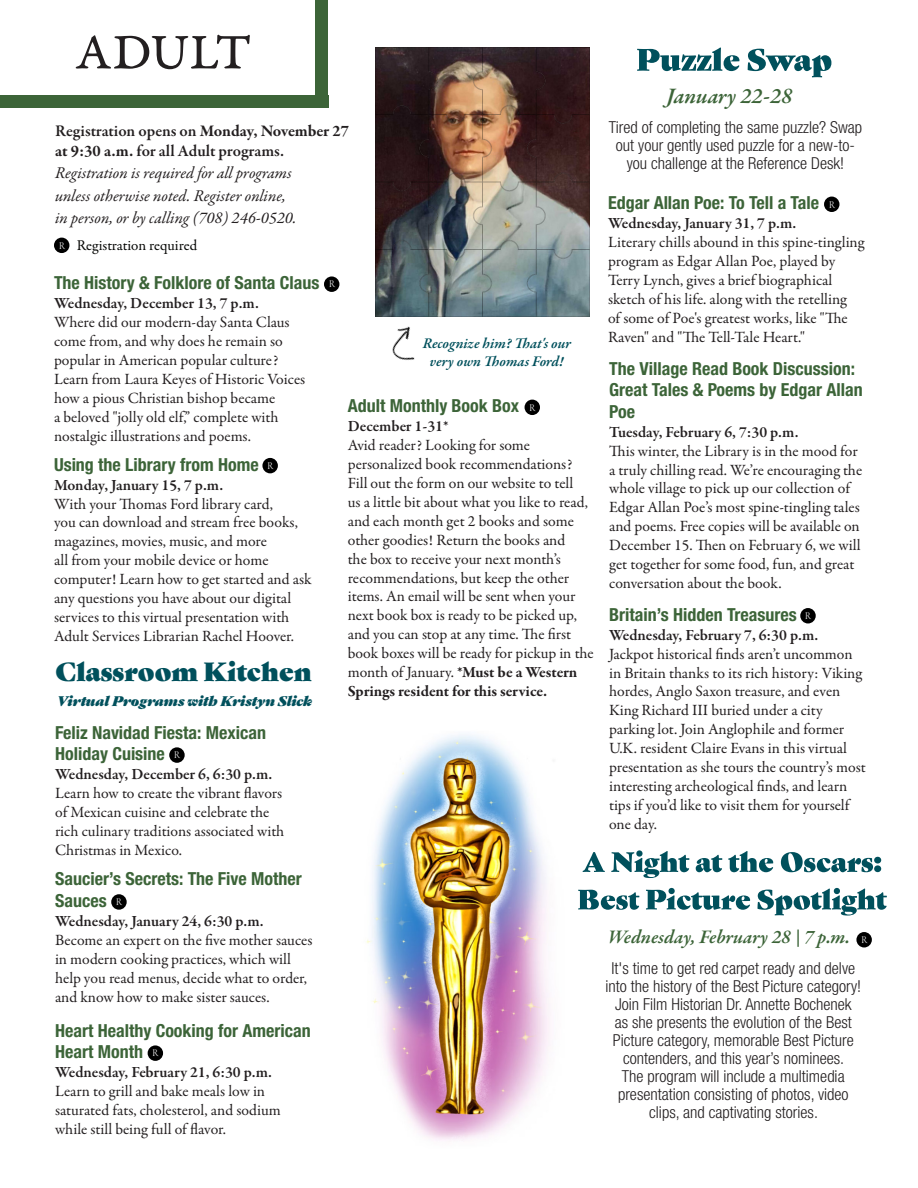
<style>
.page{position:relative;width:918px;height:1188px;background:#fff}
.page>*{position:absolute;margin:0;border:0;box-sizing:border-box;transform-origin:0 0}
.t1{font:52.5px "Garamond Premr Pro Capt";letter-spacing:-.005em;color:#231f20}
.t2{font:25.5px "Gastromond";color:#00505c}
.t3{font:italic 600 22.5px "Garamond Premr Pro";color:#3c6438}
.t4{font:italic 600 19.5px "Garamond Premr Pro";color:#3c6438}
.t5{font:700 condensed 18px/21.6px "Helvetica Neue LT Std";color:#3c6438}
.t6{font:300 condensed 16.5px/18px "Helvetica Neue LT Std";color:#231f20;text-align:center}
.t7{font:italic 16.5px "Garamond Premr Pro";color:#231f20}
.t8{font:600 16.5px/19.8px "Garamond Premr Pro";color:#231f20}
.t9{font:15.75px/18.9px "Garamond Premr Pro";color:#231f20}
.t10{font:600 15.75px "Garamond Premr Pro";color:#231f20}
.t11{font:italic 600 15px/18px "Garamond Premr Pro";color:#00505c;text-align:center}
.t12{font:15px "Garamond Premr Pro";letter-spacing:-.005em;color:#040503}
.t13{font:italic 13.5px "Gastromond";color:#00505c}
.t14{font:10.5px "Garamond Premr Pro Lt Disp";color:#fff}
.s1{font-weight:700}
</style>
<div class="page">
<div style="left:0;top:95px;width:328px;height:13px;background:#3c6438"></div>
<div style="left:54px;top:238px;width:15px;height:15px;background:#000;border-radius:50%"></div>
<div style="left:169px;top:747px;width:16px;height:16px;background:#000;border-radius:50%"></div>
<div style="left:824px;top:197px;width:15px;height:15px;background:#000;border-radius:50%"></div>
<div style="left:315px;top:0;width:13px;height:108px;background:#3c6438"></div>
<div style="left:111px;top:894px;width:16px;height:16px;background:#000;border-radius:50%"></div>
<div style="left:148px;top:1045px;width:15px;height:16px;background:#000;border-radius:50%"></div>
<div style="left:856px;top:932px;width:16px;height:15px;background:#000;border-radius:50%"></div>
<svg style="left:637px;top:48px;width:194px;height:29px"></svg>
<div style="left:262px;top:458px;width:16px;height:15px;background:#000;border-radius:50%"></div>
<svg style="left:578px;top:888px;width:309px;height:28px"></svg>
<svg style="left:583px;top:850px;width:298px;height:28px"></svg>
<img style="left:366px;top:734px;width:184px;height:407px">
<div style="left:800px;top:608px;width:16px;height:15px;background:#000;border-radius:50%"></div>
<img style="left:376px;top:48px;width:213px;height:269px">
<div style="left:324px;top:276px;width:15px;height:16px;background:#000;border-radius:50%"></div>
<img style="left:392px;top:326px;width:23px;height:34px">
<div style="left:525px;top:400px;width:15px;height:15px;background:#000;border-radius:50%"></div>
<p class="t1" style="left:76px;top:20px;width:177px">ADULT</p>
<p class="t8" style="left:55px;top:121px;width:295px">Registration opens on <span class="s1">Monday, November 27 at 9:30 a.m.</span> for all Adult programs.</p>
<p class="t7" style="left:55px;top:163px;width:238px">Registration is required for all programs</p>
<p class="t7" style="left:55px;top:185px;width:232px">unless otherwise noted. Register online,</p>
<p class="t7" style="left:55px;top:208px;width:243px">in person, or by calling (708) 246-0520.</p>
<p class="t14" style="left:59px;top:240px;width:7px">R</p>
<p class="t12" style="left:77px;top:236px;width:122px">Registration required</p>
<p class="t5" style="left:54px;top:272px;width:267px">The History &amp; Folklore of Santa Claus</p>
<p class="t10" style="left:54px;top:294px;width:206px">Wednesday, December 13, 7 p.m.</p>
<p class="t9" style="left:54px;top:313px;width:237px">Where did our modern-day Santa Claus come from, and why does he remain so popular in American popular culture?</p>
<p class="t9" style="left:54px;top:370px;width:253px">Learn from Laura Keyes of Historic Voices how a pious Christian bishop became<br>a beloved "jolly old elf,” complete with nostalgic illustrations and poems.</p>
<p class="t5" style="left:54px;top:453px;width:206px">Using the Library from Home</p>
<p class="t10" style="left:54px;top:475px;width:171px">Monday, January 15, 7 p.m.</p>
<p class="t9" style="left:54px;top:495px;width:259px">With your Thomas Ford library card,<br>you can download and stream free books, magazines, movies, music, and more<br>all from your mobile device or home computer! Learn how to get started and ask any questions you have about our digital services to this virtual presentation with Adult Services Librarian Rachel Hoover.</p>
<p class="t2" style="left:55px;top:651px;width:258px">Classroom Kitchen</p>
<p class="t13" style="left:56px;top:691px;width:257px">Virtual Programs with Kristyn Slick</p>
<p class="t14" style="left:267px;top:460px;width:7px">R</p>
<p class="t5" style="left:55px;top:721px;width:212px">Feliz Navidad Fiesta: Mexican<br>Holiday Cuisine</p>
<p class="t10" style="left:55px;top:765px;width:219px">Wednesday, December 6, 6:30 p.m.</p>
<p class="t9" style="left:55px;top:784px;width:231px">Learn how to create the vibrant flavors of Mexican cuisine and celebrate the rich culinary traditions associated with Christmas in Mexico.</p>
<p class="t14" style="left:174px;top:749px;width:7px">R</p>
<p class="t5" style="left:55px;top:868px;width:248px">Saucier’s Secrets: The Five Mother<br>Sauces</p>
<p class="t10" style="left:55px;top:911px;width:210px">Wednesday, January 24, 6:30 p.m.</p>
<p class="t9" style="left:55px;top:931px;width:259px">Become an expert on the five mother sauces in modern cooking practices, which will help you read menus, decide what to order, and know how to make sister sauces.</p>
<p class="t5" style="left:55px;top:1019px;width:257px">Heart Healthy Cooking for American<br>Heart Month</p>
<p class="t10" style="left:55px;top:1063px;width:218px">Wednesday, February 21, 6:30 p.m.</p>
<p class="t9" style="left:55px;top:1082px;width:227px">Learn to grill and bake meals low in saturated fats, cholesterol, and sodium while still being full of flavor.</p>
<p class="t14" style="left:116px;top:896px;width:7px">R</p>
<p class="t14" style="left:153px;top:1048px;width:7px">R</p>
<p class="t14" style="left:329px;top:279px;width:7px">R</p>
<p class="t11" style="left:423px;top:335px;width:150px">Recognize him? That's our very own Thomas Ford!</p>
<p class="t5" style="left:348px;top:395px;width:173px">Adult Monthly Book Box</p>
<p class="t10" style="left:348px;top:417px;width:102px">December 1-31*</p>
<p class="t9" style="left:348px;top:436px;width:248px">Avid reader? Looking for some personalized book recommendations?<br>Fill out the form on our website to tell<br>us a little bit about what you like to read, and each month get 2 books and some other goodies! Return the books and<br>the box to receive your next month’s recommendations, but keep the other items. An email will be sent when your next book box is ready to be picked up, and you can stop at any time. The first book boxes will be ready for pickup in the month of January. <span class="s1">*Must be a Western Springs resident for this service.</span></p>
<p class="t14" style="left:530px;top:402px;width:7px">R</p>
<p class="t3" style="left:667px;top:82px;width:127px">January 22-28</p>
<p class="t6" style="left:609px;top:118px;width:255px">Tired of completing the same puzzle? Swap out your gently used puzzle for a new-to&shy;you challenge at the Reference Desk!</p>
<p class="t5" style="left:608px;top:192px;width:213px">Edgar Allan Poe: To Tell a Tale</p>
<p class="t10" style="left:608px;top:214px;width:190px">Wednesday, January 31, 7 p.m.</p>
<p class="t9" style="left:608px;top:233px;width:258px">Literary chills abound in this spine-tingling program as Edgar Allan Poe, played by Terry Lynch, gives a brief biographical sketch of his life. along with the retelling<br>of some of Poe's greatest works, like "The Raven" and "The Tell-Tale Heart."</p>
<p class="t14" style="left:829px;top:199px;width:7px">R</p>
<p class="t5" style="left:609px;top:357px;width:255px">The Village Read Book Discussion:<br>Great Tales &amp; Poems by Edgar Allan<br>Poe</p>
<p class="t10" style="left:609px;top:422px;width:191px">Tuesday, February 6, 7:30 p.m.</p>
<p class="t9" style="left:609px;top:442px;width:255px">This winter, the Library is in the mood for a truly chilling read. We’re encouraging the whole village to pick up our collection of Edgar Allan Poe’s most spine-tingling tales and poems. Free copies will be available on December 15. Then on February 6, we will get together for some food, fun, and great conversation about the book.</p>
<p class="t14" style="left:805px;top:610px;width:7px">R</p>
<p class="t5" style="left:609px;top:603px;width:189px">Britain’s Hidden Treasures</p>
<p class="t10" style="left:609px;top:625px;width:211px">Wednesday, February 7, 6:30 p.m.</p>
<p class="t9" style="left:609px;top:645px;width:258px">Jackpot historical finds aren’t uncommon in Britain thanks to its rich history: Viking hordes, Anglo Saxon treasure, and even King Richard III buried under a city parking lot. Join Anglophile and former U.K. resident Claire Evans in this virtual presentation as she tours the country’s most interesting archeological finds, and learn tips if you’d like to visit them for yourself one day.</p>
<p class="t4" style="left:608px;top:925px;width:244px">Wednesday, February 28 | 7 p.m.</p>
<p class="t6" style="left:605px;top:959px;width:257px">It's time to get red carpet ready and delve into the history of the Best Picture category!<br>Join Film Historian Dr. Annette Bochenek<br>as she presents the evolution of the Best Picture category, memorable Best Picture contenders, and this year’s nominees.<br>The program will include a multimedia presentation consisting of photos, video clips, and captivating stories.</p>
<p class="t14" style="left:861px;top:934px;width:7px">R</p>
</div>
